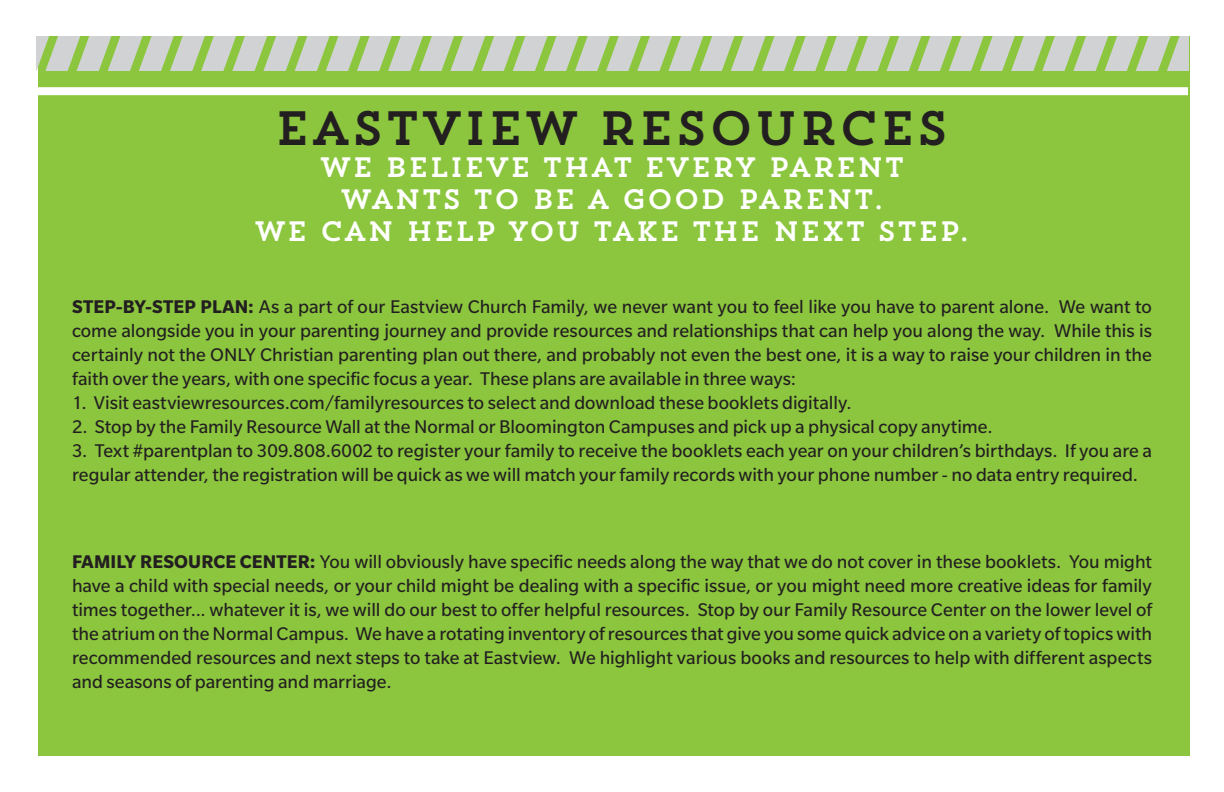
<style>
.page{position:relative;width:1224px;height:792px;background:#fff}
.page>*{position:absolute;margin:0;border:0;box-sizing:border-box;transform-origin:0 0}
.t1{font:48px "Trend Slab One";color:#231f20}
.t2{font:28px "Trend Slab One";color:#fff}
.t3{font:20px/24px "Slate Std";color:#231f20;text-align:justify}
.s1{font-weight:700}
</style>
<div class="page">
<div style="left:38px;top:36px;width:1152px;height:720px;background:#8bc63e"></div>
<svg style="left:37px;top:36px;width:1152px;height:35px"></svg>
<div style="left:36px;top:87px;width:1152px;height:8px;background:#fff"></div>
<p class="t1" style="left:274px;top:98px;width:677px">EASTVIEW RESOURCES</p>
<p class="t2" style="left:320px;top:150px;width:587px">WE BELIEVE THAT EVERY PARENT</p>
<p class="t2" style="left:340px;top:182px;width:545px">WANTS TO BE A GOOD PARENT.</p>
<p class="t2" style="left:254px;top:214px;width:717px">WE CAN HELP YOU TAKE THE NEXT STEP.</p>
<p class="t3" style="left:72px;top:295px;width:1082px"><span class="s1">STEP-BY-STEP PLAN:</span> As a part of our Eastview Church Family, we never want you to feel like you have to parent alone. We want to come alongside you in your parenting journey and provide resources and relationships that can help you along the way. While this is certainly not the ONLY Christian parenting plan out there, and probably not even the best one, it is a way to raise your children in the faith over the years, with one specific focus a year. These plans are available in three ways:</p>
<p class="t3" style="left:72px;top:391px;width:781px">1. Visit eastviewresources.com/familyresources to select and download these booklets digitally.</p>
<p class="t3" style="left:72px;top:415px;width:922px">2. Stop by the Family Resource Wall at the Normal or Bloomington Campuses and pick up a physical copy anytime.</p>
<p class="t3" style="left:72px;top:439px;width:1082px">3. Text #parentplan to 309.808.6002 to register your family to receive the booklets each year on your children’s birthdays. If you are a regular attender, the registration will be quick as we will match your family records with your phone number - no data entry required.</p>
<p class="t3" style="left:72px;top:549px;width:1082px"><span class="s1">FAMILY RESOURCE CENTER:</span> You will obviously have specific needs along the way that we do not cover in these booklets. You might have a child with special needs, or your child might be dealing with a specific issue, or you might need more creative ideas for family times together... whatever it is, we will do our best to offer helpful resources. Stop by our Family Resource Center on the lower level of the atrium on the Normal Campus. We have a rotating inventory of resources that give you some quick advice on a variety of topics with recommended resources and next steps to take at Eastview. We highlight various books and resources to help with different aspects and seasons of parenting and marriage.</p>
</div>
